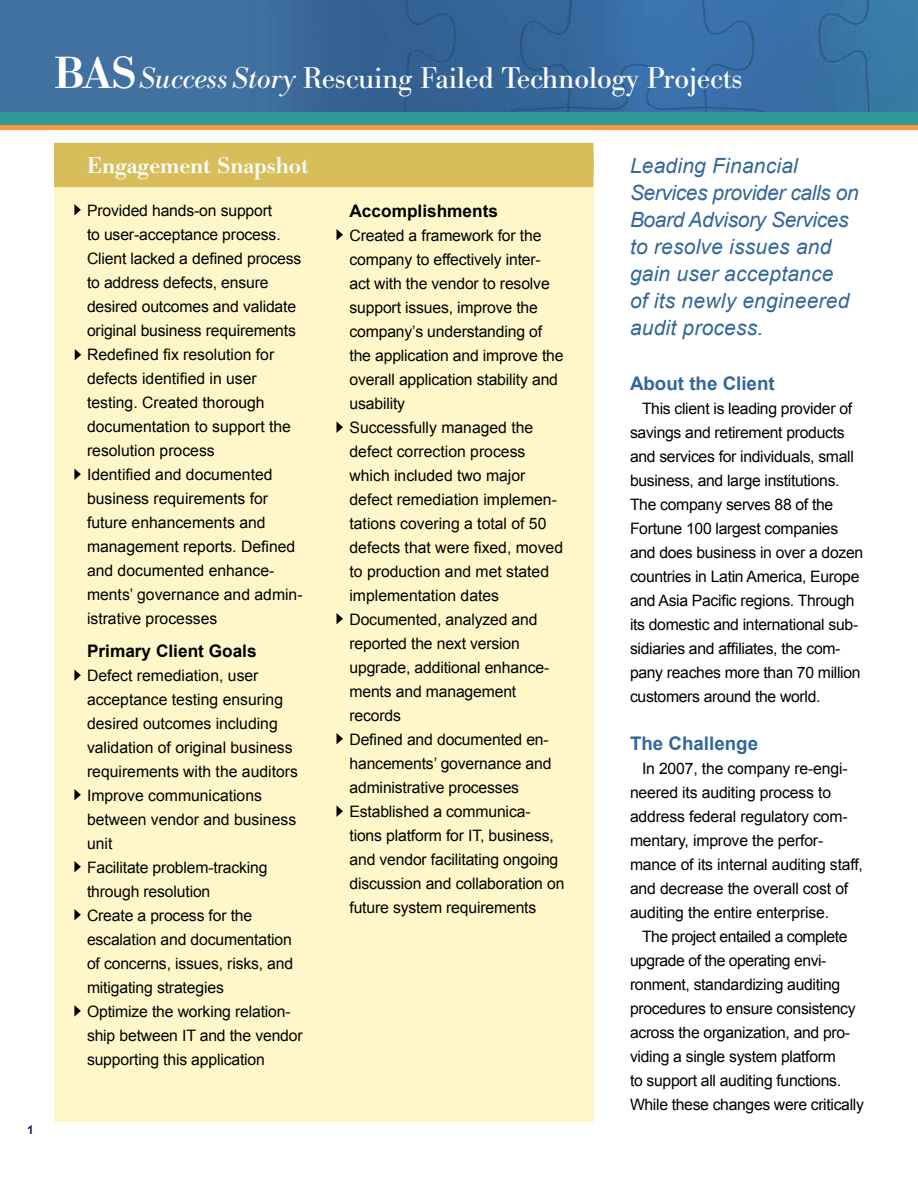
<style>
.page{position:relative;width:918px;height:1188px;background:#fff}
.page>*{position:absolute;margin:0;border:0;box-sizing:border-box;transform-origin:0 0}
.t1{font:29.55px "Bodoni BE";color:#fff}
.t2{font:500 22.5px "Bodoni BE";color:#fff}
.t3{font:italic 21px/27px "Arial";letter-spacing:.01em;color:#369}
.t4{font:700 18.75px "Arial";color:#369}
.t5{font:700 17.25px "Arial";color:#000}
.t6{font:15.75px/24px "Arial";letter-spacing:-.01em;color:#000}
.t7{font:700 12px "Arial";color:#21205f}
.t8{font:10.5px "Bodoni BE";color:#fff}
.s1{font-weight:500;font-size:44.25px}
.s2{font-style:italic}
</style>
<div class="page">
<div style="left:54px;top:188px;width:540px;height:934px;background:#fff7ca"></div>
<img style="left:0;top:0;width:918px;height:112px">
<div style="left:0;top:117px;width:918px;height:13px;background:#f89838"></div>
<div style="left:0;top:112px;width:918px;height:13px;background:#319998"></div>
<svg style="left:74px;top:204px;width:7px;height:12px"></svg>
<svg style="left:75px;top:349px;width:6px;height:11px"></svg>
<svg style="left:74px;top:469px;width:7px;height:11px"></svg>
<svg style="left:74px;top:669px;width:7px;height:12px"></svg>
<svg style="left:74px;top:861px;width:7px;height:11px"></svg>
<svg style="left:74px;top:909px;width:7px;height:11px"></svg>
<svg style="left:74px;top:789px;width:7px;height:11px"></svg>
<svg style="left:336px;top:806px;width:7px;height:11px"></svg>
<div style="left:54px;top:143px;width:540px;height:44px;background:#d8bd5b"></div>
<svg style="left:336px;top:733px;width:7px;height:11px"></svg>
<svg style="left:336px;top:613px;width:7px;height:11px"></svg>
<svg style="left:336px;top:422px;width:7px;height:11px"></svg>
<svg style="left:336px;top:229px;width:7px;height:11px"></svg>
<svg style="left:74px;top:1005px;width:7px;height:12px"></svg>
<h1 class="t1" style="left:54px;top:61px;width:690px"><span class="s1">BAS</span><span class="s2">Success Story</span> Rescuing Failed Technology Projects</h1>
<p class="t8" style="left:42px;top:82px;width:75px">Volume II Issue I</p>
<p class="t7" style="left:27px;top:1123px;width:8px">1</p>
<h2 class="t2" style="left:87px;top:152px;width:223px">Engagement Snapshot</h2>
<p class="t6" style="left:87px;top:198px;width:217px">Provided hands-on support<br>to user-acceptance process.<br>Client lacked a defined process to address defects, ensure desired outcomes and validate original business requirements<br>Redefined fix resolution for defects identified in user testing. Created thorough documentation to support the resolution process<br>Identified and documented business requirements for future enhancements and management reports. Defined and documented enhance&shy;ments’ governance and admin&shy;istrative processes</p>
<p class="t5" style="left:87px;top:641px;width:171px">Primary Client Goals</p>
<p class="t6" style="left:87px;top:663px;width:217px">Defect remediation, user acceptance testing ensuring desired outcomes including validation of original business requirements with the auditors<br>Improve communications between vendor and business unit<br>Facilitate problem-tracking through resolution<br>Create a process for the escalation and documentation of concerns, issues, risks, and mitigating strategies<br>Optimize the working relation&shy;ship between IT and the vendor supporting this application</p>
<p class="t5" style="left:350px;top:201px;width:150px">Accomplishments</p>
<p class="t6" style="left:350px;top:223px;width:217px">Created a framework for the company to effectively inter&shy;act with the vendor to resolve support issues, improve the company’s understanding of the application and improve the overall application stability and usability<br>Successfully managed the defect correction process which included two major defect remediation implemen&shy;tations covering a total of 50 defects that were fixed, moved to production and met stated implementation dates<br>Documented, analyzed and reported the next version upgrade, additional enhance&shy;ments and management records<br>Defined and documented en&shy;hancements’ governance and administrative processes<br>Established a communica&shy;tions platform for IT, business, and vendor facilitating ongoing discussion and collaboration on future system requirements</p>
<h3 class="t3" style="left:630px;top:152px;width:230px">Leading Financial<br>Services provider calls on<br>Board Advisory Services to resolve issues and gain user acceptance<br>of its newly engineered audit process.</h3>
<p class="t4" style="left:630px;top:373px;width:146px">About the Client</p>
<p class="t6" style="left:630px;top:396px;width:235px;text-indent:12px">This client is leading provider of savings and retirement products and services for individuals, small business, and large institutions.<br>The company serves 88 of the Fortune 100 largest companies and does business in over a dozen countries in Latin America, Europe and Asia Pacific regions. Through its domestic and international sub&shy;sidiaries and affiliates, the com&shy;pany reaches more than 70 million customers around the world.</p>
<p class="t4" style="left:630px;top:733px;width:130px">The Challenge</p>
<p class="t6" style="left:630px;top:756px;width:235px;text-indent:12px">In 2007, the company re-engi&shy;neered its auditing process to address federal regulatory com&shy;mentary, improve the perfor&shy;mance of its internal auditing staff, and decrease the overall cost of auditing the entire enterprise.</p>
<p class="t6" style="left:630px;top:924px;width:235px;text-indent:12px">The project entailed a complete upgrade of the operating envi&shy;ronment, standardizing auditing procedures to ensure consistency across the organization, and pro&shy;viding a single system platform<br>to support all auditing functions.<br>While these changes were critically</p>
</div>
